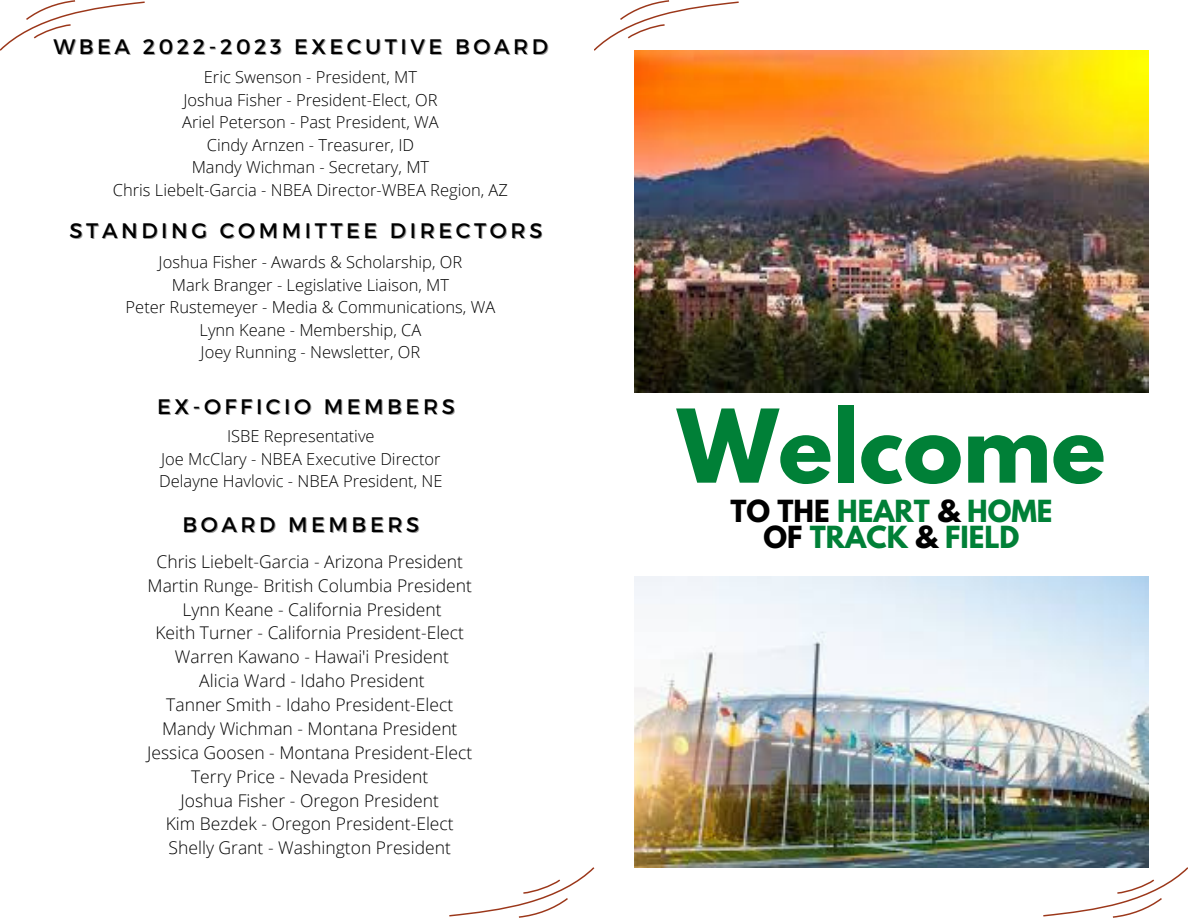
<style>
.page{position:relative;width:1188px;height:918px;background:#fff}
.page>*{position:absolute;margin:0;border:0;box-sizing:border-box;transform-origin:0 0}
.t1{font:700 90px "League Spartan";color:#008037}
.t2{font:700 27px/25.8px "League Spartan";color:#008037;text-align:center}
.t3{font:21px "Montserrat";letter-spacing:.17em;color:#000}
.t4{font:300 17.55px/23.9px "Open Sans";color:#000;text-align:center}
.t5{font:300 16.5px/22.5px "Open Sans";color:#000;text-align:center}
.s1{color:#000}
</style>
<div class="page">
<img style="left:635px;top:577px;width:514px;height:290px">
<img style="left:635px;top:51px;width:514px;height:342px">
<svg style="left:1043px;top:867px;width:145px;height:51px"></svg>
<svg style="left:449px;top:867px;width:145px;height:51px"></svg>
<svg style="left:0;top:0;width:145px;height:51px"></svg>
<svg style="left:594px;top:0;width:145px;height:51px"></svg>
<p class="t3" style="left:53px;top:33px;width:496px">WBEA 2022-2023 EXECUTIVE BOARD</p>
<p class="t5" style="left:113px;top:66px;width:397px">Eric Swenson - President, MT<br>Joshua Fisher - President-Elect, OR<br>Ariel Peterson - Past President, WA<br>Cindy Arnzen - Treasurer, ID<br>Mandy Wichman - Secretary, MT<br>Chris Liebelt-Garcia - NBEA Director-WBEA Region, AZ</p>
<p class="t3" style="left:70px;top:217px;width:474px">STANDING COMMITTEE DIRECTORS</p>
<p class="t5" style="left:126px;top:250px;width:371px">Joshua Fisher - Awards &amp; Scholarship, OR<br>Mark Branger - Legislative Liaison, MT<br>Peter Rustemeyer - Media &amp; Communications, WA Lynn Keane - Membership, CA<br>Joey Running - Newsletter, OR</p>
<p class="t3" style="left:157px;top:393px;width:299px">EX-OFFICIO MEMBERS</p>
<p class="t5" style="left:159px;top:424px;width:285px">ISBE Representative<br>Joe McClary - NBEA Executive Director<br>Delayne Havlovic - NBEA President, NE</p>
<p class="t3" style="left:182px;top:511px;width:238px">BOARD MEMBERS</p>
<p class="t4" style="left:147px;top:549px;width:327px">Chris Liebelt-Garcia - Arizona President Martin Runge- British Columbia President Lynn Keane - California President<br>Keith Turner - California President-Elect Warren Kawano - Hawai'i President<br>Alicia Ward - Idaho President<br>Tanner Smith - Idaho President-Elect Mandy Wichman - Montana President Jessica Goosen - Montana President-Elect Terry Price - Nevada President<br>Joshua Fisher - Oregon President<br>Kim Bezdek - Oregon President-Elect Shelly Grant - Washington President</p>
<h1 class="t1" style="left:677px;top:402px;width:430px">Welcome</h1>
<h2 class="t2" style="left:730px;top:502px;width:324px"><span class="s1">TO THE</span> HEART <span class="s1">&amp;</span> HOME<br><span class="s1">OF</span> TRACK <span class="s1">&amp;</span> FIELD</h2>
</div>
